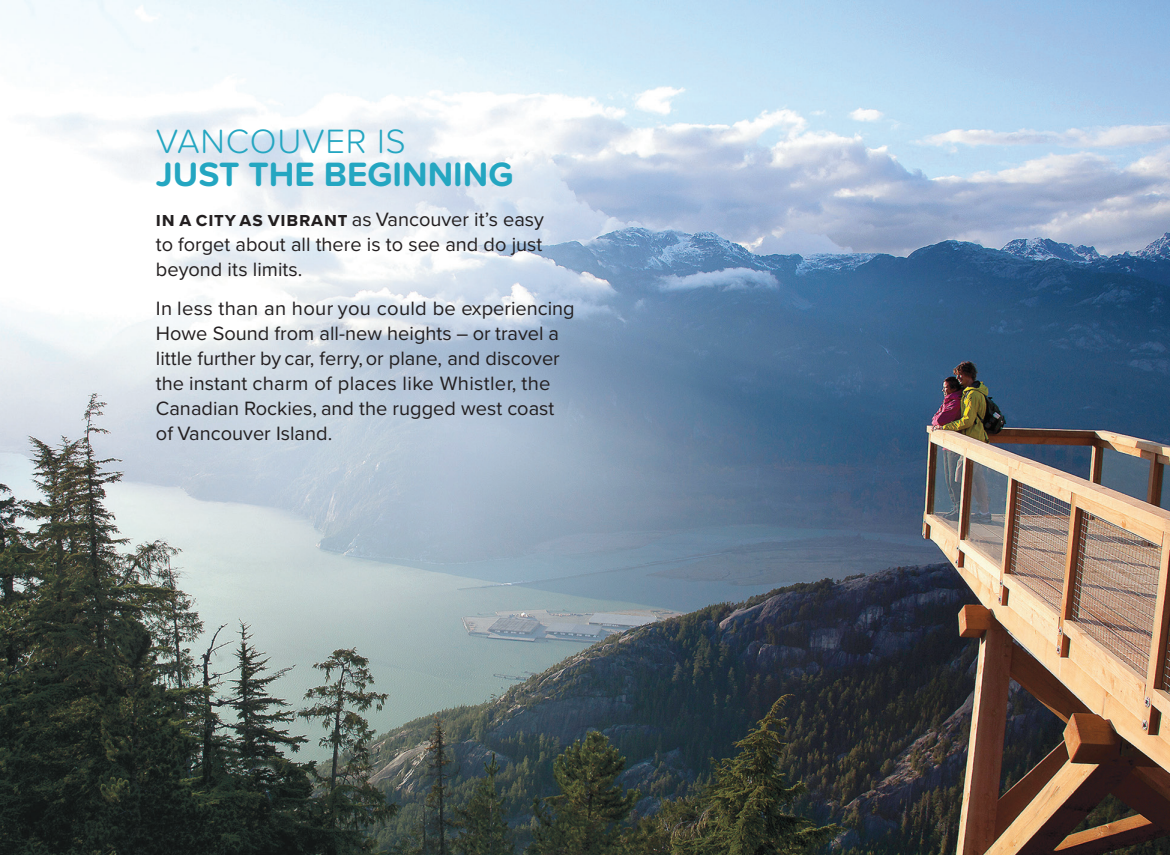
<style>
.page{position:relative;width:1170px;height:855px;background:#fff}
.page>*{position:absolute;margin:0;border:0;box-sizing:border-box;transform-origin:0 0}
.COE{font:700 35px "Proxima Soft";color:#24a6c1}
.COE-2{font:300 35px "Proxima Soft";letter-spacing:.02em;color:#24a6c1}
.Body{font:20px/25px "Proxima Nova";color:#231f20;text-align:justify}
.s1{font-weight:700}
</style>
<div class="page">
<img style="left:0;top:0;width:1170px;height:855px">
<p class="COE-2" style="left:156px;top:115px;width:252px">VANCOUVER IS</p>
<p class="COE" style="left:156px;top:148px;width:359px">JUST THE BEGINNING</p>
<p class="Body" style="left:156px;top:206px;width:390px"><span class="s1">in a city as vibrant</span> as Vancouver it’s easy to forget about all there is to see and do just beyond its limits.</p>
<p class="Body" style="left:156px;top:295px;width:420px;text-align:left">In less than an hour you could be experiencing Howe Sound from all-new heights – or travel a little further by car, ferry, or plane, and discover the instant charm of places like Whistler, the Canadian Rockies, and the rugged west coast of Vancouver Island.</p>
</div>
